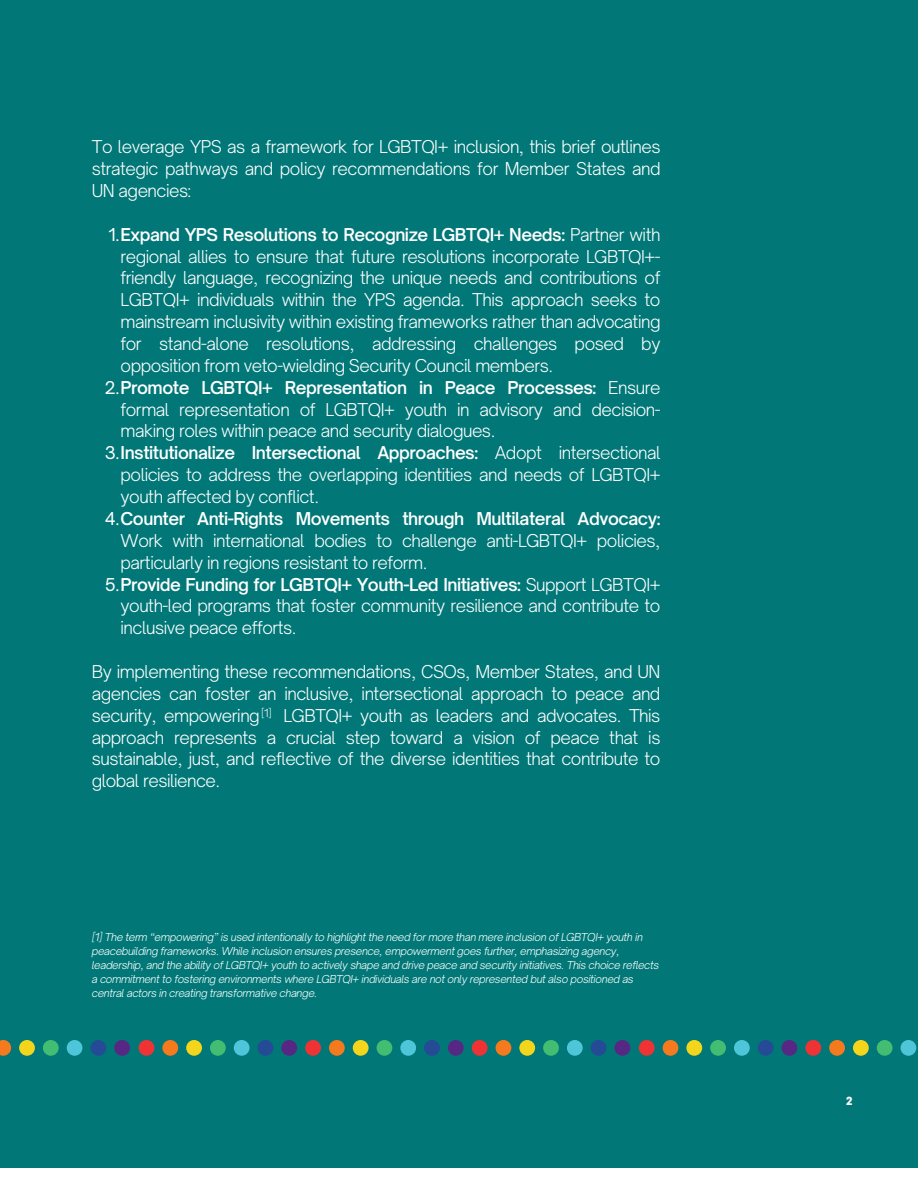
<style>
.page{position:relative;width:918px;height:1188px;background:#017777}
.page>*{position:absolute;margin:0;border:0;box-sizing:border-box;transform-origin:0 0}
.t1{font:300 16.95px/21.9px "Open Sauce One";letter-spacing:-.03em;color:#fff;text-align:justify}
.t2{font:italic 300 10.5px/14px "Open Sauce One";letter-spacing:-.03em;color:#fff}
.t3{font:300 10.5px "Open Sauce One";color:#fff}
.t4{font:800 10.5px "Cooper Hewitt";color:#fff}
.s1{font-weight:400}
.s2{font-weight:600}
</style>
<div class="page">
<div style="left:0;top:1168px;width:918px;height:20px;background:#fff"></div>
<svg style="left:0;top:1040px;width:11px;height:16px"></svg>
<div style="left:19px;top:1040px;width:16px;height:16px;background:#f3d61c;border-radius:8px"></div>
<div style="left:43px;top:1040px;width:16px;height:16px;background:#43bd71;border-radius:8px"></div>
<div style="left:67px;top:1040px;width:15px;height:16px;background:#4fc5d9;border-radius:8px"></div>
<div style="left:90px;top:1040px;width:16px;height:16px;background:#254b97;border-radius:8px"></div>
<div style="left:114px;top:1040px;width:16px;height:16px;background:#572883;border-radius:8px"></div>
<div style="left:139px;top:1040px;width:15px;height:16px;background:#ef3334;border-radius:8px"></div>
<div style="left:162px;top:1040px;width:16px;height:16px;background:#f57a1e;border-radius:8px"></div>
<div style="left:186px;top:1040px;width:16px;height:16px;background:#f3d61c;border-radius:8px"></div>
<div style="left:210px;top:1040px;width:16px;height:16px;background:#43bd71;border-radius:8px"></div>
<div style="left:234px;top:1040px;width:16px;height:16px;background:#4fc5d9;border-radius:8px"></div>
<div style="left:258px;top:1040px;width:15px;height:16px;background:#254b97;border-radius:8px"></div>
<div style="left:281px;top:1040px;width:16px;height:16px;background:#572883;border-radius:8px"></div>
<div style="left:305px;top:1040px;width:16px;height:16px;background:#ef3334;border-radius:8px"></div>
<div style="left:329px;top:1040px;width:16px;height:16px;background:#f57a1e;border-radius:8px"></div>
<div style="left:353px;top:1040px;width:16px;height:16px;background:#f3d61c;border-radius:8px"></div>
<div style="left:377px;top:1040px;width:15px;height:16px;background:#43bd71;border-radius:8px"></div>
<div style="left:400px;top:1040px;width:16px;height:16px;background:#4fc5d9;border-radius:8px"></div>
<div style="left:424px;top:1040px;width:16px;height:16px;background:#254b97;border-radius:8px"></div>
<div style="left:448px;top:1040px;width:16px;height:16px;background:#572883;border-radius:8px"></div>
<div style="left:472px;top:1040px;width:16px;height:16px;background:#ef3334;border-radius:8px"></div>
<div style="left:496px;top:1040px;width:15px;height:16px;background:#f57a1e;border-radius:8px"></div>
<div style="left:519px;top:1040px;width:16px;height:16px;background:#f3d61c;border-radius:8px"></div>
<div style="left:543px;top:1040px;width:16px;height:16px;background:#43bd71;border-radius:8px"></div>
<div style="left:567px;top:1040px;width:16px;height:16px;background:#4fc5d9;border-radius:8px"></div>
<div style="left:591px;top:1040px;width:15px;height:16px;background:#254b97;border-radius:8px"></div>
<div style="left:614px;top:1040px;width:16px;height:16px;background:#572883;border-radius:8px"></div>
<div style="left:639px;top:1040px;width:16px;height:16px;background:#ef3334;border-radius:8px"></div>
<div style="left:663px;top:1040px;width:15px;height:16px;background:#f57a1e;border-radius:8px"></div>
<div style="left:686px;top:1040px;width:16px;height:16px;background:#f3d61c;border-radius:8px"></div>
<div style="left:710px;top:1040px;width:16px;height:16px;background:#43bd71;border-radius:8px"></div>
<div style="left:734px;top:1040px;width:16px;height:16px;background:#4fc5d9;border-radius:8px"></div>
<div style="left:758px;top:1040px;width:16px;height:16px;background:#254b97;border-radius:8px"></div>
<div style="left:782px;top:1040px;width:15px;height:16px;background:#572883;border-radius:8px"></div>
<div style="left:805px;top:1040px;width:16px;height:16px;background:#ef3334;border-radius:8px"></div>
<div style="left:829px;top:1040px;width:16px;height:16px;background:#f57a1e;border-radius:8px"></div>
<div style="left:853px;top:1040px;width:16px;height:16px;background:#f3d61c;border-radius:8px"></div>
<div style="left:877px;top:1040px;width:16px;height:16px;background:#43bd71;border-radius:8px"></div>
<div style="left:901px;top:1040px;width:15px;height:16px;background:#4fc5d9;border-radius:8px"></div>
<h1 class="t1" style="left:92px;top:136px;width:570px">To leverage YPS as a framework for LGBTQI+ inclusion, this brief outlines strategic pathways and policy recommendations for Member States and UN agencies:</h1>
<p class="t1" style="left:121px;top:223px;width:541px;text-indent:-12px"><span class="s1">1.</span><span class="s2">Expand YPS Resolutions to Recognize LGBTQI+ Needs:</span> Partner with regional allies to ensure that future resolutions incorporate LGBTQI+- friendly language, recognizing the unique needs and contributions of LGBTQI+ individuals within the YPS agenda. This approach seeks to mainstream inclusivity within existing frameworks rather than advocating for stand-alone resolutions, addressing challenges posed by opposition from veto-wielding Security Council members.</p>
<p class="t1" style="left:121px;top:376px;width:541px;text-indent:-16px"><span class="s1">2.</span><span class="s2">Promote LGBTQI+ Representation in Peace Processes:</span> Ensure formal representation of LGBTQI+ youth in advisory and decision&shy;making roles within peace and security dialogues.</p>
<p class="t1" style="left:121px;top:442px;width:541px;text-indent:-16px"><span class="s1">3.</span><span class="s2">Institutionalize Intersectional Approaches:</span> Adopt intersectional policies to address the overlapping identities and needs of LGBTQI+ youth affected by conflict.</p>
<p class="t1" style="left:121px;top:507px;width:541px;text-indent:-16px"><span class="s1">4.</span><span class="s2">Counter Anti-Rights Movements through Multilateral Advocacy:<br></span>Work with international bodies to challenge anti-LGBTQI+ policies, particularly in regions resistant to reform.</p>
<p class="t1" style="left:121px;top:573px;width:541px;text-indent:-16px"><span class="s1">5.</span><span class="s2">Provide Funding for LGBTQI+ Youth-Led Initiatives:</span> Support LGBTQI+ youth-led programs that foster community resilience and contribute to inclusive peace efforts.</p>
<h1 class="t1" style="left:92px;top:661px;width:570px">By implementing these recommendations, CSOs, Member States, and UN agencies can foster an inclusive, intersectional approach to peace and security, empowering</h1>
<p class="t3" style="left:261px;top:707px;width:12px">[1]</p>
<h1 class="t1" style="left:92px;top:704px;width:570px;text-indent:192px">LGBTQI+ youth as leaders and advocates. This approach represents a crucial step toward a vision of peace that is sustainable, just, and reflective of the diverse identities that contribute to global resilience.</h1>
<p class="t2" style="left:92px;top:930px;width:569px">[1] The term “empowering” is used intentionally to highlight the need for more than mere inclusion of LGBTQI+ youth in peacebuilding frameworks. While inclusion ensures presence, empowerment goes further, emphasizing agency, leadership, and the ability of LGBTQI+ youth to actively shape and drive peace and security initiatives. This choice reflects a commitment to fostering environments where LGBTQI+ individuals are not only represented but also positioned as central actors in creating transformative change.</p>
<p class="t4" style="left:846px;top:1097px;width:8px">2</p>
</div>
